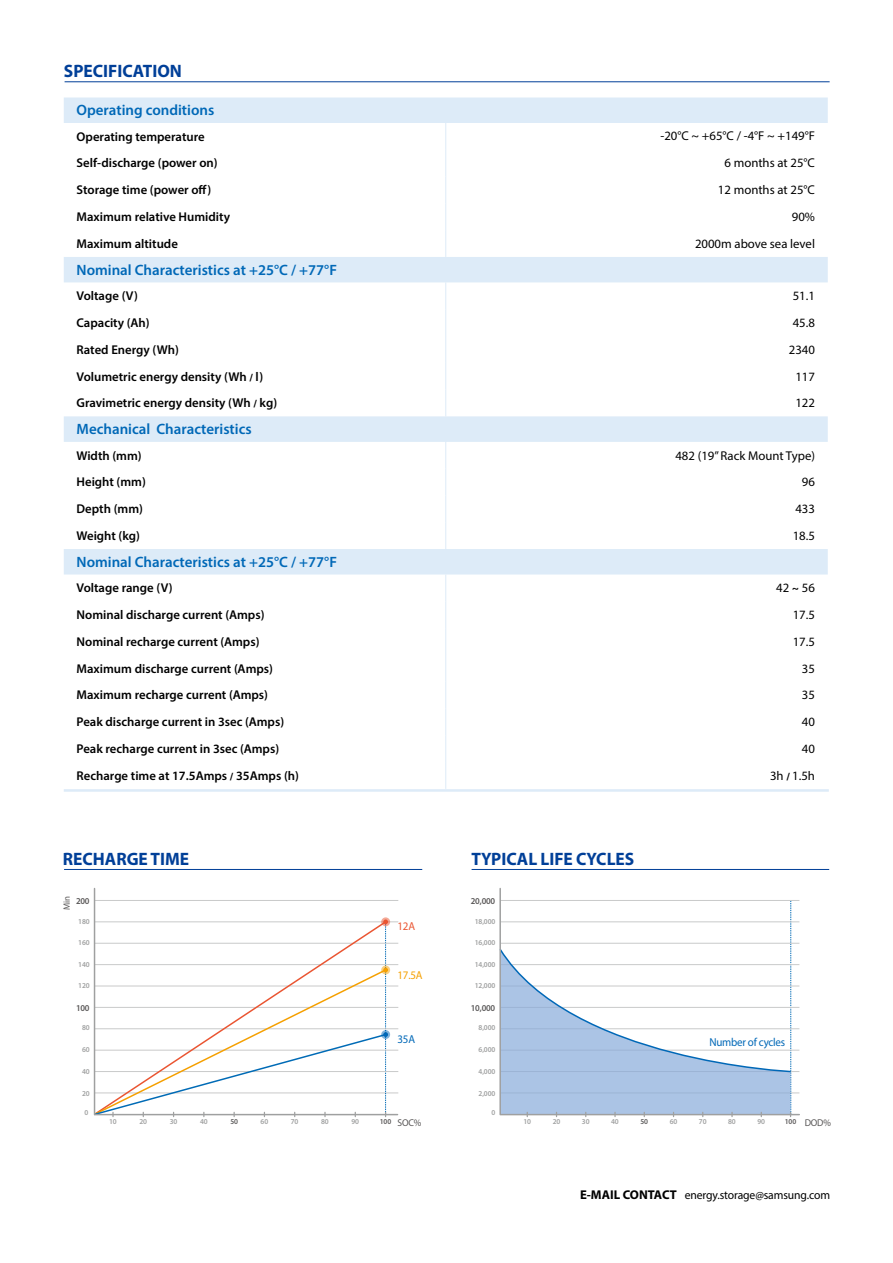
<style>
.page{position:relative;width:893px;height:1263px;background:#fff}
.page>*{position:absolute;margin:0;border:0;box-sizing:border-box;transform-origin:0 0}
.t1{font:700 18px "Myriad Pro";color:#003f98}
.t2{font:600 15px "Myriad Pro";color:#0068b7}
.t3{font:600 12.75px "Myriad Pro";color:#000}
.t4{font:12.75px "Myriad Pro";color:#000}
.t5{font:700 12.75px "Myriad Pro";color:#000}
.t6{font:12px "Myriad Pro";letter-spacing:-.01em;color:#000}
.t7{font:11.55px "Myriad Pro";letter-spacing:-.02em;color:#0068b7;scale:.95 1}
.t8{font:11.55px "Myriad Pro";color:#f5a000;scale:.95 1}
.t9{font:11.55px "Myriad Pro";color:#ea5532;scale:.95 1}
.t10{font:9.9px "Myriad Pro";letter-spacing:-.02em;color:#595757}
.t11{font:9.15px "Myriad Pro";color:#595757}
.t12{font:600 9px "Myriad Pro";letter-spacing:-.02em;color:#595757}
.t13{font:600 7.5px "Myriad Pro";letter-spacing:-.02em;color:#9fa0a0}
.t14{font:600 7.5px "Myriad Pro";letter-spacing:-.02em;color:#595757}
.s1{font-weight:700;font-size:10.5px}
.s2{font-weight:600;font-size:11.25px}
</style>
<div class="page">
<hr style="left:65px;top:81px;width:765px;height:1px;background:#003f98">
<hr style="left:472px;top:869px;width:357px;height:1px;background:#003f98">
<hr style="left:64px;top:869px;width:358px;height:1px;background:#003f98">
<svg style="left:93px;top:887px;width:306px;height:229px"></svg>
<svg style="left:499px;top:888px;width:301px;height:228px"></svg>
<svg style="left:64px;top:97px;width:764px;height:477px"></svg>
<svg style="left:445px;top:123px;width:1px;height:134px"></svg>
<svg style="left:445px;top:282px;width:1px;height:134px"></svg>
<svg style="left:445px;top:442px;width:1px;height:107px"></svg>
<svg style="left:445px;top:574px;width:1px;height:215px"></svg>
<hr style="left:64px;top:789px;width:765px;height:3px;background:#ddebf8">
<p class="t1" style="left:64px;top:59px;width:120px">SPECIFICATION</p>
<p class="t2" style="left:77px;top:101px;width:139px">Operating conditions</p>
<p class="t3" style="left:77px;top:128px;width:130px">Operating temperature</p>
<p class="t4" style="left:660px;top:128px;width:156px">-20°C ~ +65°C / -4°F ~ +149°F</p>
<p class="t3" style="left:77px;top:155px;width:143px">Self-discharge (power on)</p>
<p class="t4" style="left:724px;top:155px;width:92px">6 months at 25°C</p>
<p class="t3" style="left:77px;top:182px;width:136px">Storage time (power off)</p>
<p class="t4" style="left:718px;top:182px;width:99px">12 months at 25°C</p>
<p class="t3" style="left:77px;top:209px;width:155px">Maximum relative Humidity</p>
<p class="t4" style="left:792px;top:209px;width:25px">90%</p>
<p class="t3" style="left:77px;top:235px;width:103px">Maximum altitude</p>
<p class="t4" style="left:695px;top:236px;width:121px">2000m above sea level</p>
<p class="t2" style="left:77px;top:260px;width:262px">Nominal Characteristics at +25°C / +77°F</p>
<p class="t3" style="left:77px;top:288px;width:63px">Voltage (V)</p>
<p class="t4" style="left:793px;top:288px;width:24px">51.1</p>
<p class="t3" style="left:77px;top:314px;width:75px">Capacity (Ah)</p>
<p class="t4" style="left:793px;top:315px;width:24px">45.8</p>
<p class="t3" style="left:77px;top:341px;width:104px">Rated Energy (Wh)</p>
<p class="t4" style="left:789px;top:342px;width:28px">2340</p>
<p class="t3" style="left:77px;top:368px;width:188px">Volumetric energy density (Wh <span class="s1">/</span> l)</p>
<p class="t4" style="left:795px;top:368px;width:21px">117</p>
<p class="t3" style="left:77px;top:395px;width:202px">Gravimetric energy density (Wh <span class="s1">/</span> kg)</p>
<p class="t4" style="left:795px;top:395px;width:21px">122</p>
<p class="t2" style="left:77px;top:420px;width:177px">Mechanical Characteristics</p>
<p class="t3" style="left:77px;top:447px;width:67px">Width (mm)</p>
<p class="t4" style="left:675px;top:447px;width:141px">482 (19” Rack Mount Type)</p>
<p class="t3" style="left:77px;top:474px;width:71px">Height (mm)</p>
<p class="t4" style="left:802px;top:474px;width:15px">96</p>
<p class="t3" style="left:77px;top:501px;width:68px">Depth (mm)</p>
<p class="t4" style="left:795px;top:501px;width:21px">433</p>
<p class="t3" style="left:77px;top:527px;width:65px">Weight (kg)</p>
<p class="t4" style="left:793px;top:528px;width:24px">18.5</p>
<p class="t2" style="left:77px;top:552px;width:262px">Nominal Characteristics at +25°C / +77°F</p>
<p class="t3" style="left:77px;top:580px;width:98px">Voltage range (V)</p>
<p class="t4" style="left:776px;top:580px;width:40px">42 <span class="s2">~</span> 56</p>
<p class="t3" style="left:77px;top:607px;width:189px">Nominal discharge current (Amps)</p>
<p class="t4" style="left:793px;top:607px;width:24px">17.5</p>
<p class="t3" style="left:77px;top:633px;width:185px">Nominal recharge current (Amps)</p>
<p class="t4" style="left:793px;top:634px;width:24px">17.5</p>
<p class="t3" style="left:77px;top:660px;width:198px">Maximum discharge current (Amps)</p>
<p class="t4" style="left:802px;top:660px;width:15px">35</p>
<p class="t3" style="left:77px;top:687px;width:193px">Maximum recharge current (Amps)</p>
<p class="t4" style="left:802px;top:687px;width:15px">35</p>
<p class="t3" style="left:77px;top:714px;width:209px">Peak discharge current in 3sec (Amps)</p>
<p class="t4" style="left:802px;top:714px;width:15px">40</p>
<p class="t3" style="left:77px;top:740px;width:204px">Peak recharge current in 3sec (Amps)</p>
<p class="t4" style="left:802px;top:741px;width:15px">40</p>
<p class="t3" style="left:77px;top:767px;width:224px">Recharge time at 17.5Amps <span class="s1">/</span> 35Amps (h)</p>
<p class="t4" style="left:770px;top:768px;width:46px">3h <span class="s1">/</span> 1.5h</p>
<p class="t1" style="left:63px;top:847px;width:128px">RECHARGE TIME</p>
<p class="t1" style="left:471px;top:847px;width:165px">TYPICAL LIFE CYCLES</p>
<p class="t11" style="left:61px;top:910px;width:15px;rotate:-90deg">Min</p>
<p class="t12" style="left:76px;top:895px;width:15px">200</p>
<p class="t12" style="left:471px;top:895px;width:26px">20,000</p>
<p class="t13" style="left:78px;top:917px;width:13px">180</p>
<p class="t9" style="left:398px;top:919px;width:20px">12A</p>
<p class="t13" style="left:475px;top:917px;width:22px">18,000</p>
<p class="t13" style="left:78px;top:938px;width:13px">160</p>
<p class="t13" style="left:475px;top:938px;width:22px">16,000</p>
<p class="t13" style="left:78px;top:959px;width:13px">140</p>
<p class="t13" style="left:475px;top:959px;width:22px">14,000</p>
<p class="t8" style="left:398px;top:967px;width:28px">17.5A</p>
<p class="t13" style="left:78px;top:981px;width:13px">120</p>
<p class="t13" style="left:475px;top:981px;width:22px">12,000</p>
<p class="t12" style="left:76px;top:1002px;width:15px">100</p>
<p class="t12" style="left:471px;top:1002px;width:26px">10,000</p>
<p class="t13" style="left:82px;top:1023px;width:9px">80</p>
<p class="t13" style="left:82px;top:1067px;width:9px">40</p>
<p class="t13" style="left:82px;top:1088px;width:9px">20</p>
<p class="t13" style="left:82px;top:1045px;width:9px">60</p>
<p class="t7" style="left:398px;top:1032px;width:20px">35A</p>
<p class="t13" style="left:479px;top:1023px;width:18px">8,000</p>
<p class="t13" style="left:479px;top:1067px;width:18px">4,000</p>
<p class="t13" style="left:479px;top:1088px;width:18px">2,000</p>
<p class="t13" style="left:479px;top:1045px;width:18px">6,000</p>
<p class="t7" style="left:709px;top:1034px;width:81px">Number of cycles</p>
<p class="t13" style="left:84px;top:1108px;width:5px">0</p>
<p class="t13" style="left:491px;top:1108px;width:5px">0</p>
<p class="t13" style="left:109px;top:1117px;width:9px">10</p>
<p class="t13" style="left:139px;top:1117px;width:9px">20</p>
<p class="t13" style="left:170px;top:1117px;width:9px">30</p>
<p class="t13" style="left:200px;top:1117px;width:9px">40</p>
<p class="t14" style="left:230px;top:1117px;width:9px">50</p>
<p class="t13" style="left:261px;top:1117px;width:9px">60</p>
<p class="t13" style="left:291px;top:1117px;width:9px">70</p>
<p class="t13" style="left:321px;top:1117px;width:9px">80</p>
<p class="t13" style="left:351px;top:1117px;width:9px">90</p>
<p class="t14" style="left:380px;top:1117px;width:13px">100</p>
<p class="t10" style="left:398px;top:1117px;width:25px">SOC%</p>
<p class="t13" style="left:523px;top:1117px;width:9px">10</p>
<p class="t13" style="left:553px;top:1117px;width:9px">20</p>
<p class="t13" style="left:582px;top:1117px;width:9px">30</p>
<p class="t13" style="left:611px;top:1117px;width:9px">40</p>
<p class="t14" style="left:640px;top:1117px;width:9px">50</p>
<p class="t13" style="left:670px;top:1117px;width:9px">60</p>
<p class="t13" style="left:699px;top:1117px;width:9px">70</p>
<p class="t13" style="left:728px;top:1117px;width:9px">80</p>
<p class="t13" style="left:757px;top:1117px;width:9px">90</p>
<p class="t14" style="left:785px;top:1117px;width:13px">100</p>
<p class="t10" style="left:805px;top:1117px;width:28px">DOD%</p>
<p class="t5" style="left:580px;top:1187px;width:98px">E-MAIL CONTACT</p>
<p class="t6" style="left:685px;top:1188px;width:147px">energy.storage@samsung.com</p>
</div>
